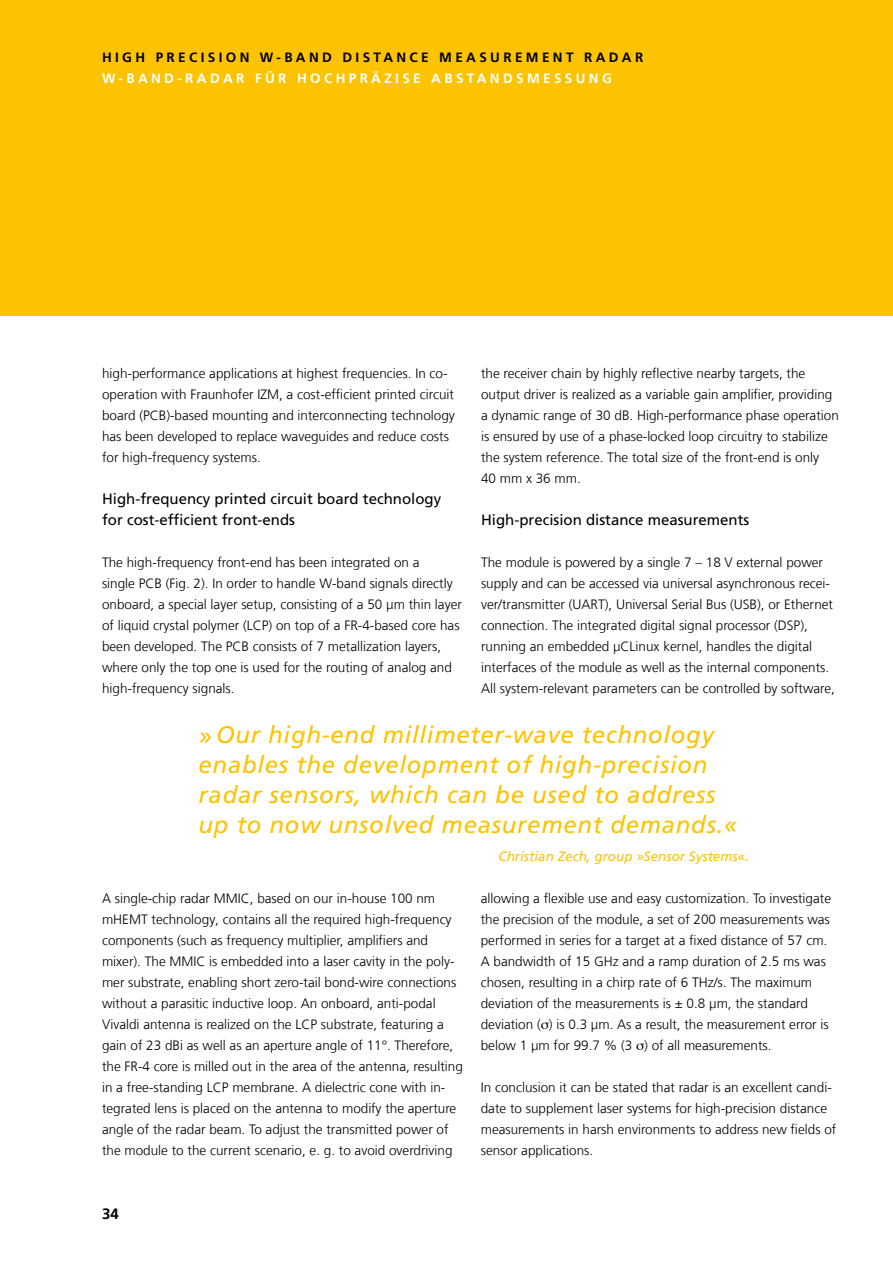
<style>
.page{position:relative;width:893px;height:1263px;background:#fff}
.page>*{position:absolute;margin:0;border:0;box-sizing:border-box;transform-origin:0 0}
.t1{font:italic 24px/30px "Frutiger";letter-spacing:.03em;color:#fdc300}
.t2{font:15px/21px "Frutiger LT Com";color:#000}
.t3{font:700 15px "Frutiger LT Com";color:#000}
.t4{font:300 13.5px/21px "Frutiger LT Com";color:#000}
.t5{font:700 13.5px "Frutiger LT Com";letter-spacing:.25em;color:#000}
.t6{font:700 13.5px "Frutiger LT Com";letter-spacing:.25em;color:#fff}
.t7{font:italic 13.5px "Frutiger LT Com";color:#fdc300}
</style>
<div class="page">
<div style="left:0;top:0;width:893px;height:315px;background:#fdc300"></div>
<p class="t5" style="left:102px;top:49px;width:543px">HIGH PRECISION W-BAND DISTANCE MEASUREMENT RADAR</p>
<p class="t6" style="left:102px;top:70px;width:511px">W-BAND-RADAR f ür HOCHPRÄZISE ABSTANDSMESSUNG</p>
<p class="t4" style="left:102px;top:363px;width:354px">high-performance applications at highest frequencies. In co&shy;operation with Fraunhofer IZM, a cost-efficient printed circuit board (PCB)-based mounting and interconnecting technology has been developed to replace waveguides and reduce costs for high-frequency systems.</p>
<p class="t2" style="left:102px;top:488px;width:341px">H igh-frequency printed circuit board technology for cost-efficient front-ends</p>
<p class="t4" style="left:102px;top:552px;width:361px">The high-frequency front-end has been integrated on a<br>single PCB (Fig. 2). In order to handle W-band signals directly onboard, a special layer setup, consisting of a 50 µm thin layer of liquid crystal polymer (LCP) on top of a FR-4-based core has been developed. The PCB consists of 7 metallization layers, where only the top one is used for the routing of analog and high-frequency signals.</p>
<p class="t4" style="left:481px;top:363px;width:359px">the receiver chain by highly reflective nearby targets, the output driver is realized as a variable gain amplifier, providing a dynamic range of 30 dB. High-performance phase operation is ensured by use of a phase-locked loop circuitry to stabilize the system reference. The total size of the front-end is only<br>40 mm x 36 mm.</p>
<p class="t2" style="left:481px;top:509px;width:270px">H igh-precision distance measurements</p>
<p class="t4" style="left:481px;top:552px;width:356px">The module is powered by a single 7 – 18 V external power supply and can be accessed via universal asynchronous recei&shy;ver/transmitter (UART), Universal Serial Bus (USB), or Ethernet connection. The integrated digital signal processor (DSP), running an embedded µCLinux kernel, handles the digital interfaces of the module as well as the internal components.<br>All system-relevant parameters can be controlled by software,</p>
<h1 class="t1" style="left:199px;top:719px;width:540px">» Our high-end millimeter-wave technology enables the development of high-precision radar sensors, which can be used to address up to now unsolved measurement demands.«</h1>
<p class="t4" style="left:102px;top:888px;width:362px">A single-chip radar MMIC, based on our in-house 100 nm mHEMT technology, contains all the required high-frequency components (such as frequency multiplier, amplifiers and mixer). The MMIC is embedded into a laser cavity in the poly&shy;mer substrate, enabling short zero-tail bond-wire connections without a parasitic inductive loop. An onboard, anti-podal Vivaldi antenna is realized on the LCP substrate, featuring a gain of 23 dBi as well as an aperture angle of 11°. Therefore, the FR-4 core is milled out in the area of the antenna, resulting in a free-standing LCP membrane. A dielectric cone with in&shy;tegrated lens is placed on the antenna to modify the aperture angle of the radar beam. To adjust the transmitted power of the module to the current scenario, e. g. to avoid overdriving</p>
<p class="t7" style="left:498px;top:848px;width:252px">Christian Zech, group »Sensor Systems«.</p>
<p class="t4" style="left:481px;top:888px;width:352px">allowing a flexible use and easy customization. To investigate the precision of the module, a set of 200 measurements was performed in series for a target at a fixed distance of 57 cm.<br>A bandwidth of 15 GHz and a ramp duration of 2.5 ms was chosen, resulting in a chirp rate of 6 THz/s. The maximum deviation of the measurements is ± 0.8 µm, the standard deviation ( ) is 0.3 µm. As a result, the measurement error is below 1 µm for 99.7 % (3 ) of all measurements.</p>
<p class="t4" style="left:481px;top:1077px;width:357px">In conclusion it can be stated that radar is an excellent candi&shy;date to supplement laser systems for high-precision distance measurements in harsh environments to address new fields of sensor applications.</p>
<p class="t3" style="left:102px;top:1205px;width:18px">34</p>
</div>
